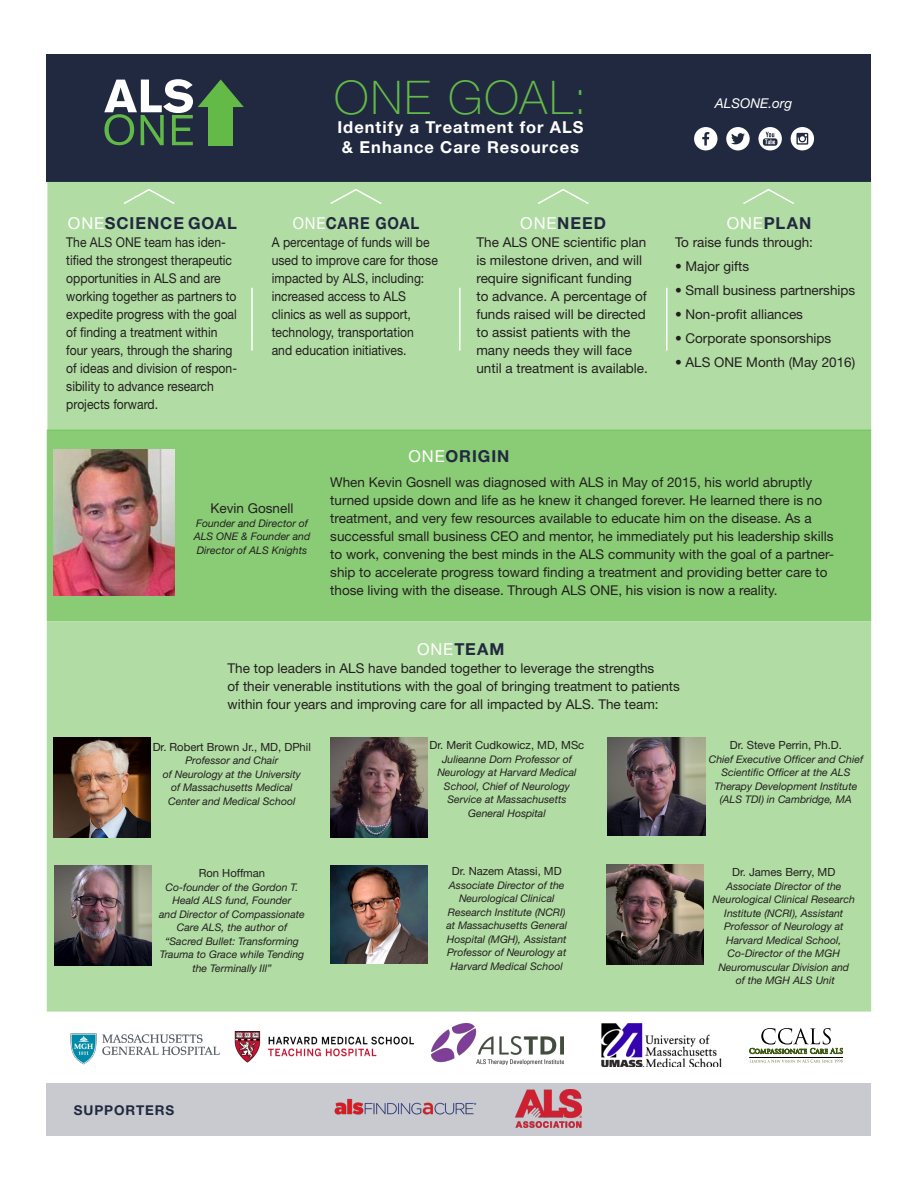
<style>
.page{position:relative;width:918px;height:1188px;background:#fff}
.page>*{position:absolute;margin:0;border:0;box-sizing:border-box;transform-origin:0 0}
.t1{font:100 46.5px "Helvetica Neue";letter-spacing:.045em;color:#63ba47}
.t2{font:700 16.5px/19.5px "Helvetica Neue";letter-spacing:.06em;color:#fff}
.t3{font:700 16.5px "Helvetica Neue";letter-spacing:.055em;color:#212940}
.t4{font:700 16.5px "Helvetica Neue";letter-spacing:.055em;color:#212940;scale:.9 1}
.t5{font:13.5px/18px "Helvetica Neue";color:#231f20}
.t6{font:13.5px/18px "Helvetica Neue";color:#231f20;scale:.9 1}
.t7{font:italic 13.5px "Helvetica Neue";color:#fff}
.t8{font:700 13.5px "Helvetica Neue";letter-spacing:.065em;color:#212940}
.t9{font:11.25px "Helvetica Neue";color:#231f20}
.t10{font:italic 10.5px/13.5px "Helvetica Neue";color:#231f20;text-align:center}
.s1{font-weight:400;color:#fff}
</style>
<div class="page">
<div style="left:47px;top:54px;width:824px;height:128px;background:#212940"></div>
<div style="left:47px;top:1084px;width:824px;height:52px;background:#c8cacf"></div>
<div style="left:47px;top:182px;width:824px;height:248px;background:#b1dca3"></div>
<div style="left:47px;top:621px;width:824px;height:391px;background:#b1dca3"></div>
<div style="left:47px;top:430px;width:824px;height:191px;background:#8acb75"></div>
<div style="left:209px;top:105px;width:24px;height:41px;background:#63ba47"></div>
<svg style="left:104px;top:79px;width:140px;height:66px"></svg>
<svg style="left:758px;top:127px;width:24px;height:23px"></svg>
<svg style="left:791px;top:127px;width:23px;height:23px"></svg>
<svg style="left:694px;top:127px;width:23px;height:23px"></svg>
<svg style="left:726px;top:127px;width:24px;height:23px"></svg>
<img style="left:70px;top:1033px;width:150px;height:32px">
<img style="left:432px;top:1023px;width:132px;height:42px">
<img style="left:334px;top:1098px;width:142px;height:17px">
<img style="left:515px;top:1090px;width:66px;height:38px">
<svg style="left:749px;top:1028px;width:94px;height:35px"></svg>
<img style="left:235px;top:1031px;width:178px;height:31px">
<img style="left:608px;top:737px;width:97px;height:99px">
<img style="left:606px;top:865px;width:97px;height:100px">
<img style="left:54px;top:737px;width:97px;height:100px">
<img style="left:330px;top:865px;width:97px;height:99px">
<img style="left:54px;top:865px;width:97px;height:100px">
<img style="left:330px;top:737px;width:97px;height:100px">
<img style="left:53px;top:449px;width:122px;height:146px">
<svg style="left:536px;top:188px;width:54px;height:18px"></svg>
<svg style="left:741px;top:188px;width:55px;height:18px"></svg>
<svg style="left:329px;top:188px;width:54px;height:18px"></svg>
<svg style="left:122px;top:188px;width:54px;height:18px"></svg>
<hr style="left:251px;top:288px;width:2px;height:63px;background:#fff">
<hr style="left:459px;top:288px;width:1px;height:63px;background:#fff">
<hr style="left:666px;top:288px;width:2px;height:63px;background:#fff">
<img style="left:602px;top:1024px;width:120px;height:43px">
<p class="t3" style="left:68px;top:213px;width:170px"><span class="s1">ONE</span>SCIENCE GOAL</p>
<p class="t6" style="left:66px;top:233px;width:191px">The ALS ONE team has iden&shy;tified the strongest therapeutic opportunities in ALS and are working together as partners to expedite progress with the goal of finding a treatment within four years, through the sharing of ideas and division of respon&shy;sibility to advance research projects forward.</p>
<p class="t1" style="left:334px;top:71px;width:254px">ONE GOAL:</p>
<p class="t2" style="left:337px;top:117px;width:248px">Identify a Treatment for ALS &amp; Enhance Care Resources</p>
<p class="t4" style="left:293px;top:213px;width:142px"><span class="s1">ONE</span>CARE GOAL</p>
<p class="t6" style="left:272px;top:233px;width:186px">A percentage of funds will be used to improve care for those impacted by ALS, including: increased access to ALS clinics as well as support, technology, transportation<br>and education initiatives.</p>
<p class="t3" style="left:520px;top:213px;width:87px"><span class="s1">ONE</span>NEED</p>
<p class="t5" style="left:476px;top:233px;width:173px">The ALS ONE scientific plan is milestone driven, and will require significant funding<br>to advance. A percentage of funds raised will be directed to assist patients with the many needs they will face until a treatment is available.</p>
<p class="t7" style="left:715px;top:95px;width:79px">ALSONE.org</p>
<p class="t3" style="left:727px;top:213px;width:86px"><span class="s1">ONE</span>PLAN</p>
<p class="t5" style="left:675px;top:233px;width:140px">To raise funds through:</p>
<p class="t5" style="left:675px;top:257px;width:76px">• Major gifts</p>
<p class="t5" style="left:675px;top:281px;width:182px">• Small business partnerships</p>
<p class="t5" style="left:675px;top:305px;width:130px">• Non-profit alliances</p>
<p class="t5" style="left:675px;top:329px;width:158px">• Corporate sponsorships</p>
<p class="t5" style="left:675px;top:353px;width:182px">• ALS ONE Month (May 2016)</p>
<p class="t5" style="left:211px;top:499px;width:84px">Kevin Gosnell</p>
<p class="t10" style="left:194px;top:516px;width:118px;text-align:left">Founder and Director of<br>ALS ONE &amp; Founder and<br>Director of ALS Knights</p>
<p class="t3" style="left:409px;top:446px;width:102px"><span class="s1">ONE</span>ORIGIN</p>
<p class="t5" style="left:330px;top:473px;width:505px">When Kevin Gosnell was diagnosed with ALS in May of 2015, his world abruptly turned upside down and life as he knew it changed forever. He learned there is no treatment, and very few resources available to educate him on the disease. As a successful small business CEO and mentor, he immediately put his leadership skills to work, convening the best minds in the ALS community with the goal of a partner&shy;ship to accelerate progress toward finding a treatment and providing better care to those living with the disease. Through ALS ONE, his vision is now a reality.</p>
<p class="t3" style="left:417px;top:639px;width:89px"><span class="s1">ONE</span>TEAM</p>
<p class="t5" style="left:228px;top:659px;width:454px">The top leaders in ALS have banded together to leverage the strengths<br>of their venerable institutions with the goal of bringing treatment to patients within four years and improving care for all impacted by ALS. The team:</p>
<p class="t9" style="left:153px;top:740px;width:160px">Dr. Robert Brown Jr., MD, DPhil</p>
<p class="t10" style="left:163px;top:753px;width:140px">Professor and Chair<br>of Neurology at the University of Massachusetts Medical<br>Center and Medical School</p>
<p class="t9" style="left:199px;top:867px;width:68px">Ron Hoffman</p>
<p class="t10" style="left:159px;top:880px;width:147px">Co-founder of the Gordon T.<br>Heald ALS fund, Founder<br>and Director of Compassionate<br>Care ALS, the author of “Sacred Bullet: Transforming<br>Trauma to Grace while Tending the Terminally Ill”</p>
<p class="t9" style="left:430px;top:738px;width:156px">Dr. Merit Cudkowicz, MD, MSc</p>
<p class="t10" style="left:437px;top:752px;width:141px">Julieanne Dorn Professor of<br>Neurology at Harvard Medical<br>School, Chief of Neurology<br>Service at Massachusetts<br>General Hospital</p>
<p class="t9" style="left:452px;top:865px;width:111px">Dr. Nazem Atassi, MD</p>
<p class="t10" style="left:446px;top:878px;width:122px">Associate Director of the<br>Neurological Clinical<br>Research Institute (NCRI) at Massachusetts General<br>Hospital (MGH), Assistant<br>Professor of Neurology at<br>Harvard Medical School</p>
<p class="t9" style="left:730px;top:738px;width:114px">Dr. Steve Perrin, Ph.D.</p>
<p class="t10" style="left:709px;top:752px;width:156px">Chief Executive Officer and Chief<br>Scientific Officer at the ALS<br>Therapy Development Institute (ALS TDI) in Cambridge, MA</p>
<p class="t9" style="left:732px;top:866px;width:105px">Dr. James Berry, MD</p>
<p class="t10" style="left:713px;top:879px;width:144px">Associate Director of the<br>Neurological Clinical Research<br>Institute (NCRI), Assistant<br>Professor of Neurology at<br>Harvard Medical School,<br>Co-Director of the MGH<br>Neuromuscular Division and of the MGH ALS Unit</p>
<p class="t8" style="left:74px;top:1102px;width:102px">SUPPORTERS</p>
</div>
